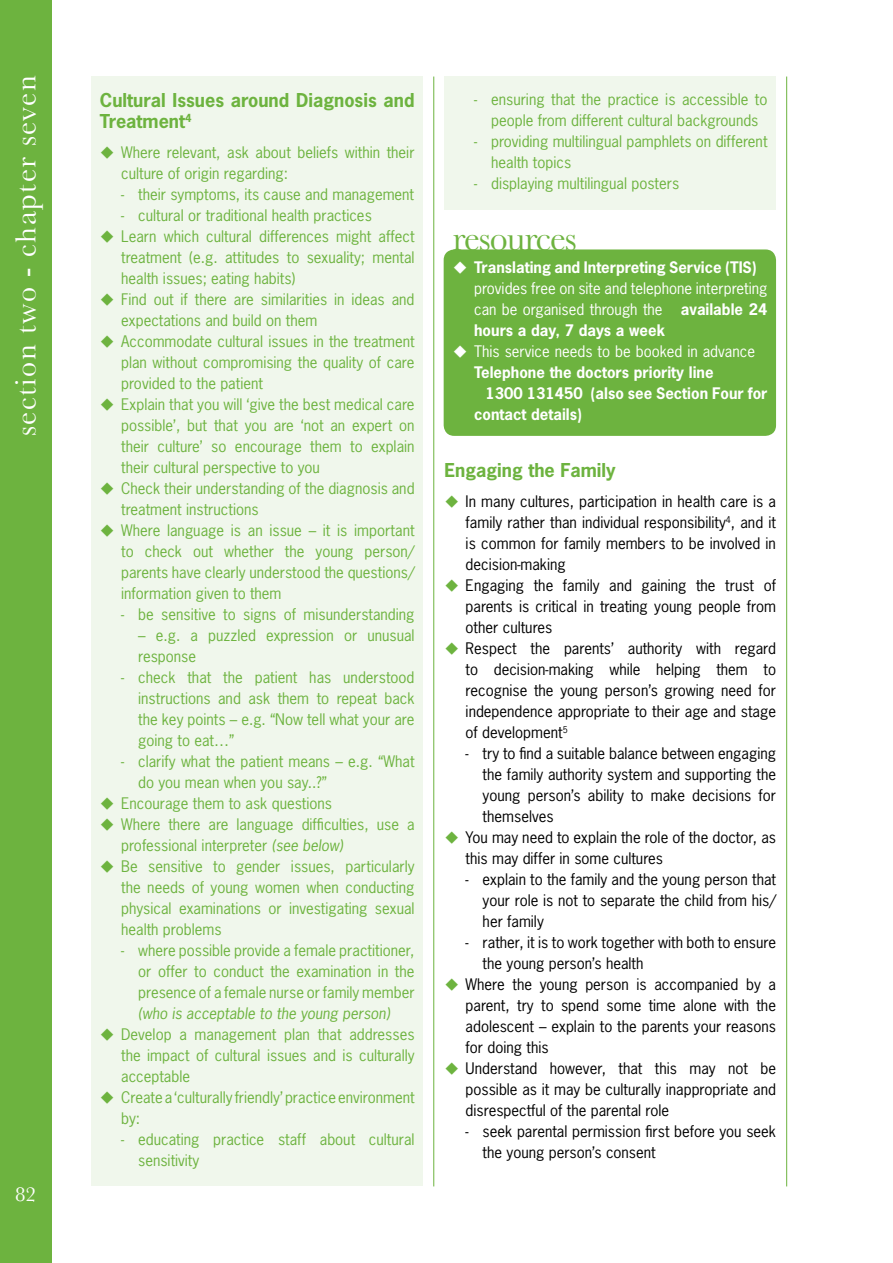
<style>
.page{position:relative;width:893px;height:1263px;background:#fff}
.page>*{position:absolute;margin:0;border:0;box-sizing:border-box;transform-origin:0 0}
.t1{font:36px "Baskerville";letter-spacing:-.03em;color:#6db33f}
.t2{font:30px "Baskerville";letter-spacing:.05em;color:#fff}
.t3{font:21px "Baskerville";color:#fff}
.t4{font:700 18px/21px "News Gothic";color:#6db33f}
.t5{font:15px/21px "News Gothic";color:#6db33f;text-align:justify}
.t6{font:15px/21px "News Gothic";color:#000;text-align:justify}
.t7{font:15px/21px "News Gothic";color:#fff;text-align:justify}
.t8{font:700 15px "News Gothic";color:#fff}
.t9{font:italic 15px "News Gothic";color:#6db33f}
.s1{font-style:italic}
.s2{font-weight:700}
.s3{color:#6db33f}
</style>
<div class="page">
<div style="left:0;top:0;width:51px;height:1263px;background:#6db33f"></div>
<div style="left:91px;top:77px;width:332px;height:1109px;background:#f0f7ec"></div>
<div style="left:444px;top:77px;width:332px;height:133px;background:#f0f7ec"></div>
<hr style="left:786px;top:77px;width:1px;height:1109px;background:#6db33f">
<hr style="left:433px;top:77px;width:1px;height:1109px;background:#6db33f">
<div style="left:444px;top:249px;width:332px;height:187px;background:#6db33f;border-radius:11px"></div>
<h2 class="t2" style="left:8px;top:436px;width:363px;rotate:-90deg">section two - chapter seven</h2>
<h3 class="t3" style="left:15px;top:1181px;width:22px">82</h3>
<p class="t4" style="left:100px;top:89px;width:316px">Cultural Issues around Diagnosis and<br>Treatment<sup>4</sup></p>
<p class="t5" style="left:121px;top:142px;width:295px;text-indent:-21px">◆ Where relevant, ask about beliefs within their culture of origin regarding:</p>
<p class="t5" style="left:121px;top:184px;width:294px">- their symptoms, its cause and management</p>
<p class="t5" style="left:121px;top:205px;width:252px">- cultural or traditional health practices</p>
<p class="t5" style="left:121px;top:226px;width:295px;text-indent:-21px">◆ Learn which cultural differences might affect treatment (e.g. attitudes to sexuality; mental health issues; eating habits)</p>
<p class="t5" style="left:121px;top:289px;width:295px;text-indent:-21px">◆ Find out if there are similarities in ideas and expectations and build on them</p>
<p class="t5" style="left:121px;top:331px;width:295px;text-indent:-21px">◆ Accommodate cultural issues in the treatment plan without compromising the quality of care provided to the patient</p>
<p class="t5" style="left:121px;top:394px;width:295px;text-indent:-21px">◆ Explain that you will ‘give the best medical care possible’, but that you are ‘not an expert on their culture’ so encourage them to explain their cultural perspective to you</p>
<p class="t5" style="left:121px;top:478px;width:295px;text-indent:-21px">◆ Check their understanding of the diagnosis and treatment instructions</p>
<p class="t5" style="left:121px;top:520px;width:295px;text-indent:-21px">◆ Where language is an issue – it is important to check out whether the young person/ parents have clearly understood the questions/ information given to them</p>
<p class="t5" style="left:121px;top:604px;width:295px">- be sensitive to signs of misunderstanding</p>
<p class="t5" style="left:138px;top:625px;width:278px">– e.g. a puzzled expression or unusual response</p>
<p class="t5" style="left:138px;top:667px;width:278px;text-indent:-17px">- check that the patient has understood instructions and ask them to repeat back the key points – e.g. “Now tell what your are going to eat…”</p>
<p class="t5" style="left:121px;top:751px;width:295px">- clarify what the patient means – e.g. “What</p>
<p class="t5" style="left:138px;top:772px;width:190px">do you mean when you say..?”</p>
<p class="t5" style="left:100px;top:793px;width:234px">◆ Encourage them to ask questions</p>
<p class="t5" style="left:100px;top:814px;width:316px">◆ Where there are language difficulties, use a</p>
<p class="t5" style="left:121px;top:835px;width:223px">professional interpreter <span class="s1">(see below)</span></p>
<p class="t5" style="left:121px;top:856px;width:295px;text-indent:-21px">◆ Be sensitive to gender issues, particularly the needs of young women when conducting physical examinations or investigating sexual health problems</p>
<p class="t5" style="left:121px;top:940px;width:295px">- where possible provide a female practitioner,</p>
<p class="t5" style="left:138px;top:961px;width:278px">or offer to conduct the examination in the presence of a female nurse or family member</p>
<p class="t9" style="left:138px;top:1004px;width:253px">(who is acceptable to the young person)</p>
<p class="t5" style="left:121px;top:1024px;width:295px;text-indent:-21px">◆ Develop a management plan that addresses the impact of cultural issues and is culturally acceptable</p>
<p class="t5" style="left:121px;top:1087px;width:295px;text-indent:-21px">◆ Create a ‘culturally friendly’ practice environment by:</p>
<p class="t5" style="left:121px;top:1129px;width:295px">- educating practice staff about cultural</p>
<p class="t5" style="left:138px;top:1150px;width:63px">sensitivity</p>
<p class="t5" style="left:474px;top:88px;width:295px;text-align:center">- ensuring that the practice is accessible to people from different cultural backgrounds</p>
<p class="t5" style="left:474px;top:130px;width:295px">- providing multilingual pamphlets on different</p>
<p class="t5" style="left:491px;top:151px;width:82px">health topics</p>
<p class="t5" style="left:474px;top:172px;width:207px">- displaying multilingual posters</p>
<p class="t1" style="left:453px;top:217px;width:126px">resources</p>
<p class="t8" style="left:453px;top:257px;width:305px">◆ Translating and Interpreting Service (TIS)</p>
<p class="t7" style="left:474px;top:278px;width:295px">provides free on site and telephone interpreting can be organised through the <span class="s2">available 24 hours a day, 7 days a week</span></p>
<p class="t7" style="left:453px;top:341px;width:304px">◆ This service needs to be booked in advance</p>
<p class="t8" style="left:474px;top:362px;width:241px">Telephone the doctors priority line</p>
<p class="t8" style="left:486px;top:383px;width:283px">1300 131450 (also see Section Four for</p>
<p class="t8" style="left:474px;top:404px;width:109px">contact details)</p>
<p class="t4" style="left:444px;top:459px;width:173px">Engaging the Family</p>
<p class="t6" style="left:466px;top:490px;width:312px;text-indent:-21px"><span class="s3">◆</span> In many cultures, participation in health care is a family rather than individual responsibility<sup>4</sup>, and it is common for family members to be involved in decision-making</p>
<p class="t6" style="left:466px;top:574px;width:312px;text-indent:-21px"><span class="s3">◆</span> Engaging the family and gaining the trust of parents is critical in treating young people from other cultures</p>
<p class="t6" style="left:466px;top:637px;width:312px;text-indent:-21px"><span class="s3">◆</span> Respect the parents’ authority with regard to decision-making while helping them to recognise the young person’s growing need for independence appropriate to their age and stage of development<sup>5</sup></p>
<p class="t6" style="left:483px;top:742px;width:295px;text-indent:-17px">- try to find a suitable balance between engaging the family authority system and supporting the young person’s ability to make decisions for themselves</p>
<p class="t6" style="left:466px;top:826px;width:312px;text-indent:-21px"><span class="s3">◆</span> You may need to explain the role of the doctor, as this may differ in some cultures</p>
<p class="t6" style="left:483px;top:868px;width:295px;text-indent:-17px">- explain to the family and the young person that your role is not to separate the child from his/ her family</p>
<p class="t6" style="left:483px;top:931px;width:295px;text-indent:-17px">- rather, it is to work together with both to ensure the young person’s health</p>
<p class="t6" style="left:466px;top:973px;width:312px;text-indent:-21px"><span class="s3">◆</span> Where the young person is accompanied by a parent, try to spend some time alone with the adolescent – explain to the parents your reasons for doing this</p>
<p class="t6" style="left:466px;top:1057px;width:312px;text-indent:-21px"><span class="s3">◆</span> Understand however, that this may not be possible as it may be culturally inappropriate and disrespectful of the parental role</p>
<p class="t6" style="left:483px;top:1120px;width:295px;text-indent:-17px">- seek parental permission first before you seek the young person’s consent</p>
</div>
